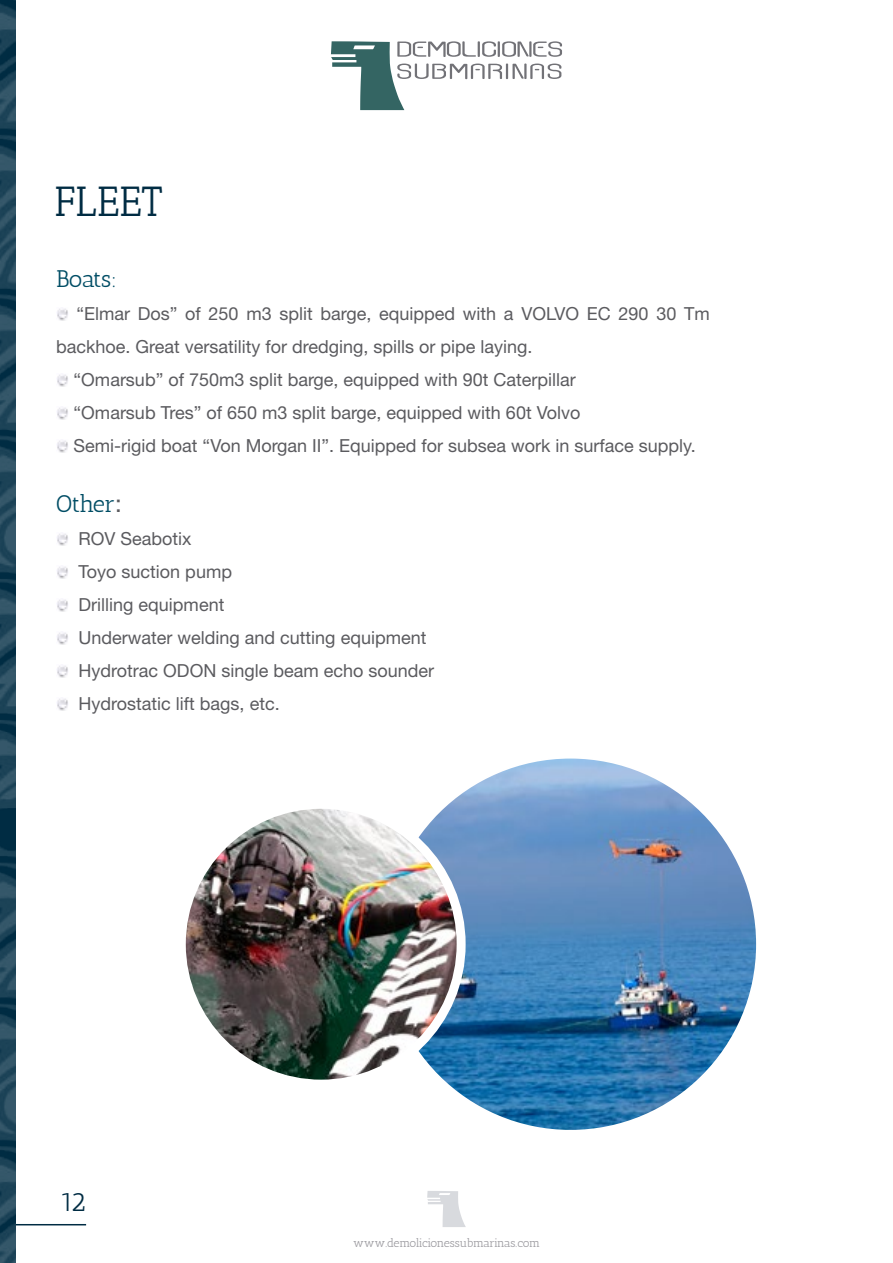
<style>
.page{position:relative;width:893px;height:1263px;background:#fff}
.page>*{position:absolute;margin:0;border:0;box-sizing:border-box;transform-origin:0 0}
.t1{font:42px "Antic Slab";letter-spacing:-.01em;color:#002c43}
.t2{font:27px "Antic Slab";color:#002c43}
.t3{font:24px "Antic Slab";letter-spacing:-.02em;color:#004d65}
.t4{font:18px/33px "Helvetica Neue LT Std";color:#5b5b5f}
.t5{font:12px "Antic Slab";letter-spacing:-.04em;color:#9c9ba0}
.s1{font-size:21px}
.s2{font-family:"Helvetica Neue LT Std";color:#5b5b5f}
</style>
<div class="page">
<hr style="left:0;top:1224px;width:86px;height:1px;background:#002c43">
<svg style="left:427px;top:1191px;width:39px;height:36px"></svg>
<svg style="left:331px;top:41px;width:231px;height:69px"></svg>
<img style="left:0;top:0;width:16px;height:1263px">
<svg style="left:57px;top:308px;width:11px;height:12px"></svg>
<svg style="left:57px;top:374px;width:11px;height:12px"></svg>
<svg style="left:57px;top:407px;width:11px;height:12px"></svg>
<svg style="left:57px;top:440px;width:11px;height:12px"></svg>
<svg style="left:57px;top:533px;width:11px;height:12px"></svg>
<svg style="left:57px;top:566px;width:11px;height:12px"></svg>
<svg style="left:57px;top:599px;width:11px;height:12px"></svg>
<svg style="left:57px;top:632px;width:11px;height:12px"></svg>
<svg style="left:57px;top:665px;width:11px;height:12px"></svg>
<svg style="left:57px;top:698px;width:11px;height:12px"></svg>
<img style="left:384px;top:758px;width:373px;height:373px;border-radius:187px">
<img style="left:187px;top:804px;width:274px;height:277px">
<div style="left:177px;top:800px;width:289px;height:289px;border:9px solid #fff;border-radius:50%"></div>
<h1 class="t1" style="left:54px;top:177px;width:111px">FLEET</h1>
<h3 class="t3" style="left:56px;top:265px;width:62px">Boats<span class="s1">:</span></h3>
<p class="t4" style="left:76px;top:297px;width:635px">“Elmar Dos” of 250 m3 split barge, equipped with a VOLVO EC 290 30 Tm</p>
<p class="t4" style="left:56px;top:330px;width:478px">backhoe. Great versatility for dredging, spills or pipe laying.</p>
<p class="t4" style="left:74px;top:363px;width:504px">“Omarsub” of 750m3 split barge, equipped with 90t Caterpillar</p>
<p class="t4" style="left:74px;top:396px;width:508px">“Omarsub Tres” of 650 m3 split barge, equipped with 60t Volvo</p>
<p class="t4" style="left:74px;top:429px;width:624px">Semi-rigid boat “Von Morgan II”. Equipped for subsea work in surface supply.</p>
<h3 class="t3" style="left:56px;top:490px;width:67px">Other<span class="s2">:</span></h3>
<p class="t4" style="left:79px;top:522px;width:357px">ROV Seabotix<br>Toyo suction pump<br>Drilling equipment<br>Underwater welding and cutting equipment<br>Hydrotrac ODON single beam echo sounder<br>Hydrostatic lift bags, etc.</p>
<h2 class="t2" style="left:60px;top:1185px;width:27px">12</h2>
<p class="t5" style="left:353px;top:1236px;width:188px">www.demolicionessubmarinas.com</p>
</div>
